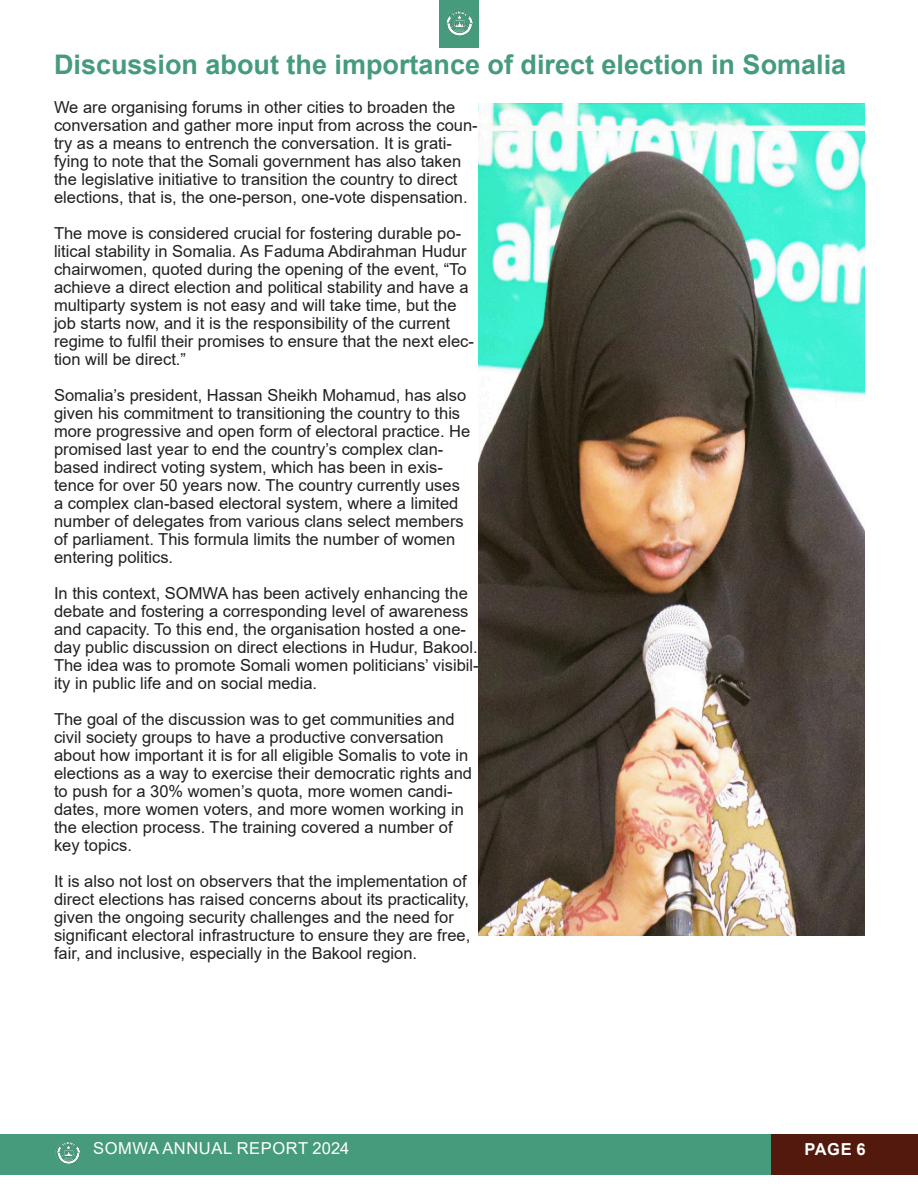
<style>
.page{position:relative;width:918px;height:1188px;background:#fff}
.page>*{position:absolute;margin:0;border:0;box-sizing:border-box;transform-origin:0 0}
.Heading{font:700 27px "Arial";color:#459b7b}
.t1{font:16.5px/18px "Arial";color:#231f20}
.t2{font:16.5px "Arial";letter-spacing:.035em;color:#fff}
.t3{font:700 16.5px "Arial";color:#fff}
</style>
<div class="page">
<div style="left:0;top:1134px;width:771px;height:41px;background:#459b7b"></div>
<div style="left:771px;top:1134px;width:147px;height:41px;background:#53190d"></div>
<div style="left:439px;top:0;width:40px;height:47px;background:#459b7b"></div>
<img style="left:445px;top:8px;width:29px;height:29px;border-radius:15px">
<img style="left:55px;top:1139px;width:26px;height:26px;border-radius:13px">
<img style="left:479px;top:104px;width:385px;height:831px">
<p class="Heading" style="left:54px;top:45px;width:794px">Discussion about the importance of direct election in Somalia</p>
<p class="t1" style="left:54px;top:98px;width:425px">We are organising forums in other cities to broaden the conversation and gather more input from across the coun&shy;try as a means to entrench the conversation. It is grati&shy;fying to note that the Somali government has also taken the legislative initiative to transition the country to direct elections, that is, the one-person, one-vote dispensation.</p>
<p class="t1" style="left:54px;top:224px;width:422px">The move is considered crucial for fostering durable po&shy;litical stability in Somalia. As Faduma Abdirahman Hudur chairwomen, quoted during the opening of the event, “To achieve a direct election and political stability and have a multiparty system is not easy and will take time, but the job starts now, and it is the responsibility of the current regime to fulfil their promises to ensure that the next elec&shy;tion will be direct.”</p>
<p class="t1" style="left:54px;top:386px;width:418px">Somalia’s president, Hassan Sheikh Mohamud, has also given his commitment to transitioning the country to this more progressive and open form of electoral practice. He promised last year to end the country’s complex clan&shy;based indirect voting system, which has been in exis&shy;tence for over 50 years now. The country currently uses a complex clan-based electoral system, where a limited number of delegates from various clans select members of parliament. This formula limits the number of women entering politics.</p>
<p class="t1" style="left:54px;top:584px;width:426px">In this context, SOMWA has been actively enhancing the debate and fostering a corresponding level of awareness and capacity. To this end, the organisation hosted a one&shy;day public discussion on direct elections in Hudur, Bakool.<br>The idea was to promote Somali women politicians’ visibil&shy;ity in public life and on social media.</p>
<p class="t1" style="left:54px;top:710px;width:420px">The goal of the discussion was to get communities and civil society groups to have a productive conversation about how important it is for all eligible Somalis to vote in elections as a way to exercise their democratic rights and to push for a 30% women’s quota, more women candi&shy;dates, more women voters, and more women working in the election process. The training covered a number of key topics.</p>
<p class="t1" style="left:54px;top:872px;width:418px">It is also not lost on observers that the implementation of direct elections has raised concerns about its practicality, given the ongoing security challenges and the need for significant electoral infrastructure to ensure they are free, fair, and inclusive, especially in the Bakool region.</p>
<p class="t2" style="left:93px;top:1137px;width:258px">SOMWA ANNUAL REPORT 2024</p>
<p class="t3" style="left:804px;top:1138px;width:63px">PAGE 6</p>
</div>
